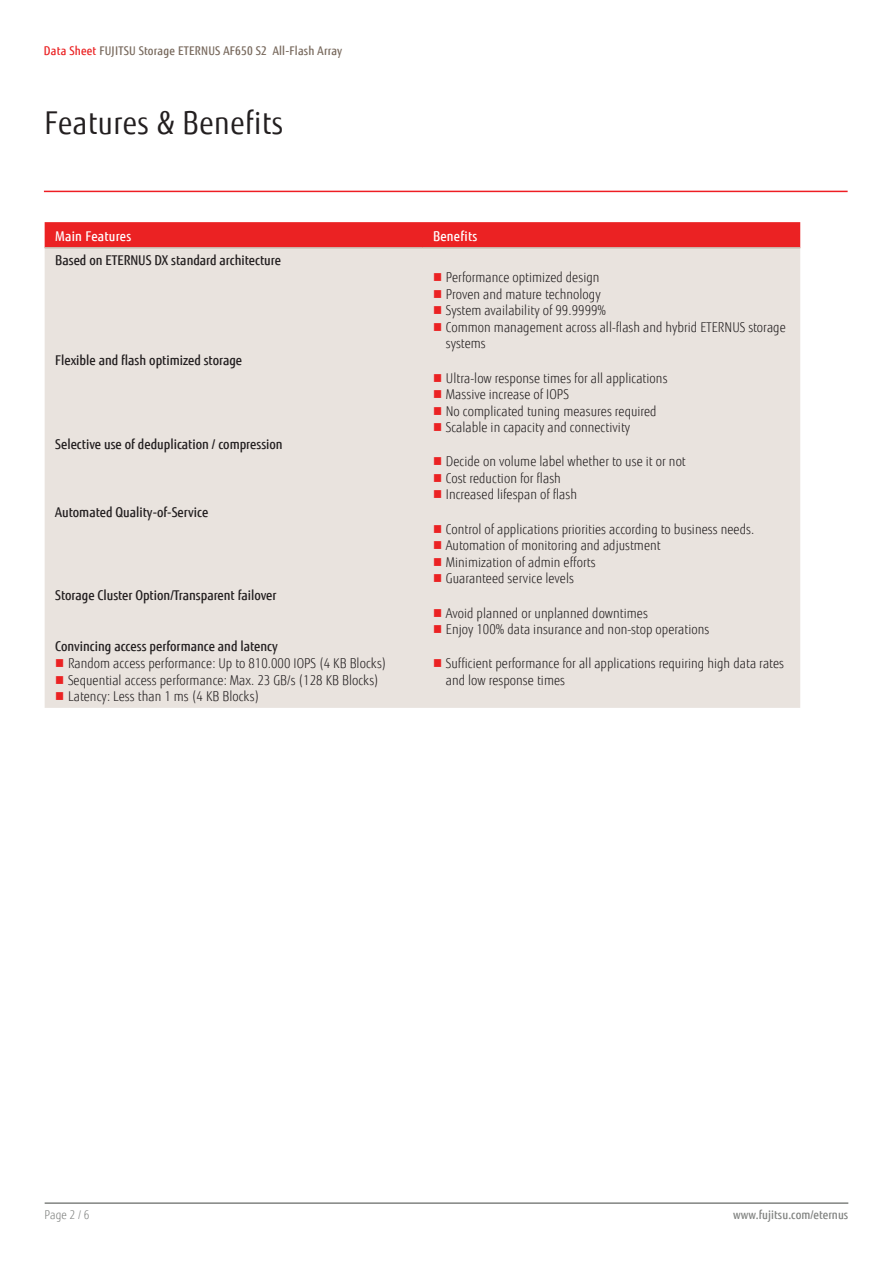
<style>
.page{position:relative;width:893px;height:1263px;background:#fff}
.page>*{position:absolute;margin:0;border:0;box-sizing:border-box;transform-origin:0 0}
.ComponentHeading{font:31.5px "Fujitsu Sans";letter-spacing:.02em;color:#231f20;scale:.9 1}
.t1{font:300 13.5px/16.5px "Fujitsu Sans";letter-spacing:.005em;color:#231f20;scale:.9 1}
.FeatureBenefitSubhea{font:500 13.5px "Fujitsu Sans";color:#231f20;scale:.9 1}
.FeatureBenefitHeadin{font:500 13.5px "Fujitsu Sans";letter-spacing:.02em;color:#fff;scale:.9 1}
.RunningHeader{font:500 12px "Fujitsu Sans";letter-spacing:.02em;color:#78695d;scale:.9 1}
.RunningFooter_R{font:500 12px "Fujitsu Sans";letter-spacing:.005em;color:#818381;scale:.9 1}
.RunningFooter_L{font:300 12px "Fujitsu Sans";color:#818381;scale:.9 1}
.s1{color:#eb2223}
</style>
<div class="page">
<hr style="left:45px;top:1202px;width:803px;height:2px;background:#818381">
<div style="left:45px;top:222px;width:755px;height:25px;background:#eb2223"></div>
<div style="left:45px;top:249px;width:755px;height:459px;background:#e9e3de"></div>
<hr style="left:45px;top:247px;width:377px;height:2px;background:#c9bcb1">
<hr style="left:422px;top:247px;width:378px;height:2px;background:#c9bcb1">
<hr style="left:44px;top:191px;width:804px;height:1px;background:#ee1d23">
<svg style="left:434px;top:273px;width:7px;height:8px"></svg>
<svg style="left:434px;top:290px;width:7px;height:8px"></svg>
<svg style="left:434px;top:306px;width:7px;height:8px"></svg>
<svg style="left:434px;top:323px;width:7px;height:8px"></svg>
<svg style="left:434px;top:374px;width:7px;height:8px"></svg>
<svg style="left:434px;top:390px;width:7px;height:8px"></svg>
<svg style="left:434px;top:407px;width:7px;height:8px"></svg>
<svg style="left:434px;top:423px;width:7px;height:8px"></svg>
<svg style="left:434px;top:457px;width:7px;height:8px"></svg>
<svg style="left:434px;top:474px;width:7px;height:8px"></svg>
<svg style="left:434px;top:490px;width:7px;height:8px"></svg>
<svg style="left:434px;top:525px;width:7px;height:8px"></svg>
<svg style="left:434px;top:541px;width:7px;height:8px"></svg>
<svg style="left:434px;top:558px;width:7px;height:8px"></svg>
<svg style="left:434px;top:574px;width:7px;height:8px"></svg>
<svg style="left:434px;top:609px;width:7px;height:8px"></svg>
<svg style="left:434px;top:625px;width:7px;height:8px"></svg>
<svg style="left:56px;top:659px;width:7px;height:8px"></svg>
<svg style="left:56px;top:676px;width:7px;height:8px"></svg>
<svg style="left:56px;top:692px;width:7px;height:8px"></svg>
<svg style="left:434px;top:659px;width:7px;height:8px"></svg>
<p class="RunningHeader" style="left:44px;top:43px;width:333px"><span class="s1">Data Sheet</span> FUJITSU Storage ETERNUS AF650 S2 All-Flash Array</p>
<p class="ComponentHeading" style="left:45px;top:104px;width:267px">Features &amp; Benefits</p>
<p class="FeatureBenefitHeadin" style="left:55px;top:228px;width:86px">Main Features</p>
<p class="FeatureBenefitHeadin" style="left:433px;top:228px;width:51px">Benefits</p>
<p class="FeatureBenefitSubhea" style="left:55px;top:252px;width:252px">Based on ETERNUS DX standard architecture</p>
<p class="t1" style="left:446px;top:269px;width:172px">Performance optimized design</p>
<p class="t1" style="left:446px;top:286px;width:174px">Proven and mature technology</p>
<p class="t1" style="left:446px;top:302px;width:180px">System availability of 99.9999%</p>
<p class="t1" style="left:446px;top:319px;width:379px">Common management across all-flash and hybrid ETERNUS storage systems</p>
<p class="FeatureBenefitSubhea" style="left:55px;top:352px;width:209px">Flexible and flash optimized storage</p>
<p class="t1" style="left:446px;top:370px;width:248px">Ultra-low response times for all applications</p>
<p class="t1" style="left:446px;top:386px;width:138px">Massive increase of IOPS</p>
<p class="t1" style="left:446px;top:403px;width:236px">No complicated tuning measures required</p>
<p class="t1" style="left:446px;top:419px;width:206px">Scalable in capacity and connectivity</p>
<p class="FeatureBenefitSubhea" style="left:55px;top:436px;width:254px">Selective use of deduplication / compression</p>
<p class="t1" style="left:446px;top:454px;width:268px">Decide on volume label whether to use it or not</p>
<p class="t1" style="left:446px;top:470px;width:129px">Cost reduction for flash</p>
<p class="t1" style="left:446px;top:487px;width:147px">Increased lifespan of flash</p>
<p class="FeatureBenefitSubhea" style="left:55px;top:503px;width:172px">Automated Quality-of-Service</p>
<p class="t1" style="left:446px;top:521px;width:344px">Control of applications priorities according to business needs.</p>
<p class="t1" style="left:446px;top:537px;width:240px">Automation of monitoring and adjustment</p>
<p class="t1" style="left:446px;top:554px;width:168px">Minimization of admin efforts</p>
<p class="t1" style="left:446px;top:570px;width:144px">Guaranteed service levels</p>
<p class="FeatureBenefitSubhea" style="left:55px;top:587px;width:247px">Storage Cluster Option/Transparent failover</p>
<p class="t1" style="left:446px;top:605px;width:226px">Avoid planned or unplanned downtimes</p>
<p class="t1" style="left:446px;top:621px;width:294px">Enjoy 100% data insurance and non-stop operations</p>
<p class="FeatureBenefitSubhea" style="left:55px;top:638px;width:249px">Convincing access performance and latency</p>
<p class="t1" style="left:68px;top:656px;width:355px">Random access performance: Up to 810.000 IOPS (4 KB Blocks)</p>
<p class="t1" style="left:68px;top:672px;width:347px">Sequential access performance: Max. 23 GB/s (128 KB Blocks)</p>
<p class="t1" style="left:68px;top:689px;width:214px">Latency: Less than 1 ms (4 KB Blocks)</p>
<p class="t1" style="left:446px;top:656px;width:377px">Sufficient performance for all applications requiring high data rates and low response times</p>
<p class="RunningFooter_L" style="left:45px;top:1208px;width:51px">Page 2 / 6</p>
<p class="RunningFooter_R" style="left:733px;top:1208px;width:129px">www.fujitsu.com/eternus</p>
</div>
